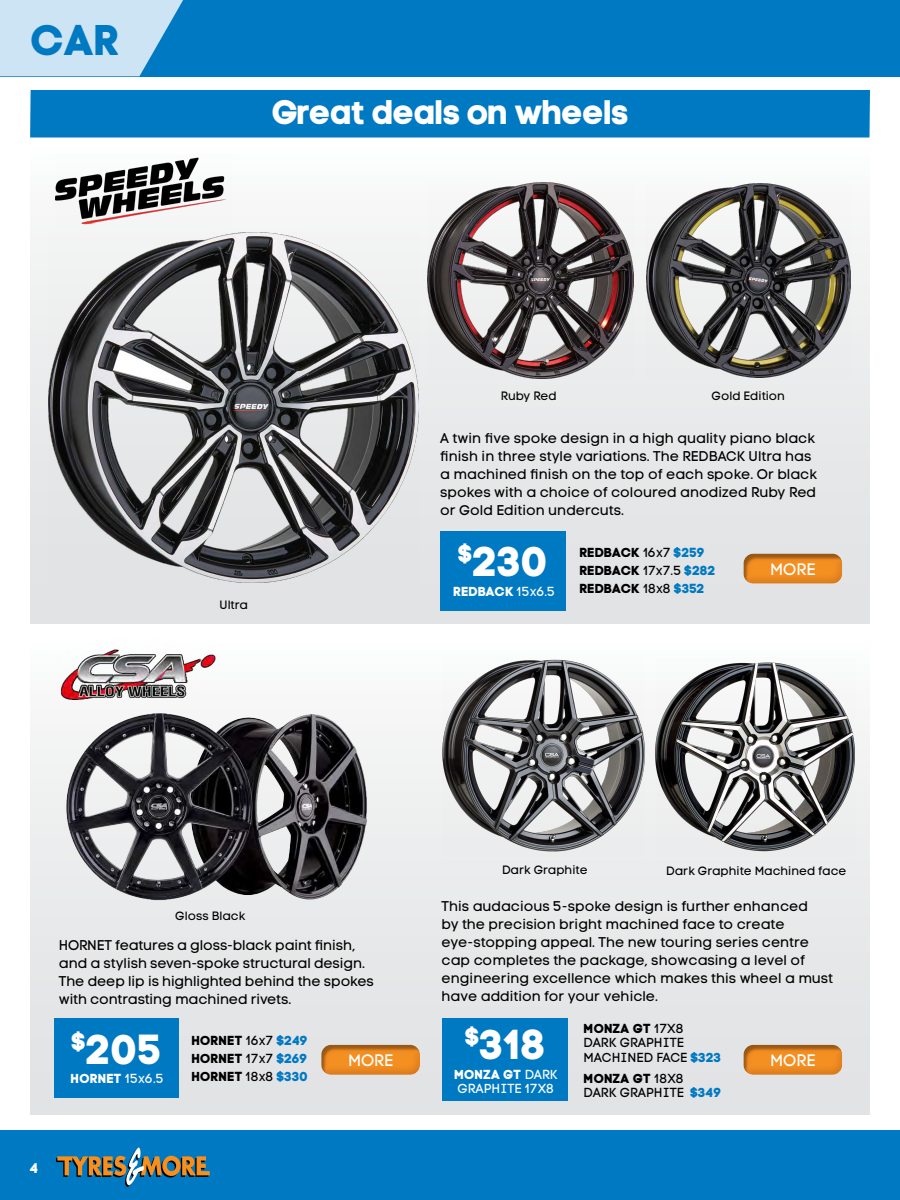
<style>
.page{position:relative;width:900px;height:1200px;background:#fff}
.page>*{position:absolute;margin:0;border:0;box-sizing:border-box;transform-origin:0 0}
.t1{font:42.5px "Code Pro Bold LC";color:#0079c3}
.t2{font:41.5px "Code Pro Bold LC";letter-spacing:.015em;color:#fff}
.t3{font:34px "Code Pro Bold LC";letter-spacing:-.025em;color:#fff}
.t4{font:16.45px "Code Pro LC";color:#fff}
.t5{font:14px/18px "Code Pro LC";color:#000}
.t6{font:14px "Code Pro Bold LC";color:#fff}
.t7{font:13px/18px "Code Pro Bold LC";color:#000}
.t8{font:13px/14.5px "Code Pro LC";color:#000}
.t9{font:13px "Code Pro Bold LC";color:#fff}
.t10{font:13px "Code Pro LC";color:#fff}
.t11{font:12px "Code Pro LC";color:#000}
.s1{font-family:"Code Pro LC"}
.s2{color:#0079c3}
.s3{font-family:"Code Pro Bold LC";color:#0079c3}
</style>
<div class="page">
<div style="left:0;top:1130px;width:900px;height:70px;background:#0079c3"></div>
<svg style="left:56px;top:1148px;width:154px;height:39px"></svg>
<div style="left:30px;top:145px;width:840px;height:479px;background:linear-gradient(to bottom,#f9f9f9,#dfe0e1)"></div>
<img style="left:55px;top:155px;width:177px;height:76px">
<img style="left:49px;top:233px;width:370px;height:349px">
<img style="left:427px;top:183px;width:207px;height:195px">
<img style="left:646px;top:184px;width:204px;height:193px">
<div style="left:0;top:0;width:900px;height:76px;background:#0079c3"></div>
<div style="left:30px;top:640px;width:840px;height:474px;background:linear-gradient(to bottom,#fafafa,#dee0e1)"></div>
<img style="left:55px;top:640px;width:166px;height:72px">
<img style="left:442px;top:655px;width:202px;height:202px">
<img style="left:655px;top:657px;width:200px;height:200px">
<div style="left:440px;top:531px;width:125px;height:80px;background:#0079c3"></div>
<div style="left:442px;top:1019px;width:125px;height:82px;background:#0079c3"></div>
<div style="left:54px;top:1018px;width:125px;height:80px;background:#0079c3"></div>
<img style="left:60px;top:712px;width:315px;height:191px">
<div style="left:30px;top:90px;width:840px;height:48px;background:#0079c3"></div>
<svg style="left:0;top:0;width:183px;height:76px"></svg>
<div style="left:735px;top:547px;width:116px;height:37px;background:#000;opacity:.3"></div>
<div style="left:735px;top:1038px;width:116px;height:37px;background:#000;opacity:.3"></div>
<div style="left:313px;top:1038px;width:115px;height:37px;background:#000;opacity:.3"></div>
<h1 class="t1" style="left:30px;top:14px;width:91px">CAR</h1>
<h3 class="t3" style="left:272px;top:92px;width:359px">Great deals on wheels</h3>
<p class="t11" style="left:219px;top:598px;width:30px">Ultra</p>
<p class="t11" style="left:501px;top:389px;width:57px">Ruby Red</p>
<p class="t11" style="left:712px;top:389px;width:75px">Gold Edition</p>
<p class="t5" style="left:440px;top:429px;width:379px">A twin five spoke design in a high quality piano black finish in three style variations. The REDBACK Ultra has a machined finish on the top of each spoke. Or black spokes with a choice of coloured anodized Ruby Red or Gold Edition undercuts.</p>
<h2 class="t2" style="left:458px;top:536px;width:92px"><sup>$</sup>230</h2>
<p class="t9" style="left:453px;top:583px;width:103px">REDBACK <span class="s1">15x6.5</span></p>
<p class="t7" style="left:579px;top:543px;width:138px">REDBACK <span class="s1">16x7</span> <span class="s2">$259<br></span>REDBACK <span class="s1">17x7.5</span> <span class="s2">$282<br></span>REDBACK <span class="s1">18x8</span> <span class="s2">$352</span></p>
<p class="t4" style="left:770px;top:559px;width:47px">MORE</p>
<p class="t11" style="left:502px;top:863px;width:87px">Dark Graphite</p>
<p class="t11" style="left:666px;top:863px;width:182px">Dark Graphite Machined face</p>
<p class="t5" style="left:442px;top:897px;width:393px">This audacious 5-spoke design is further enhanced<br>by the precision bright machined face to create eye-stopping appeal. The new touring series centre cap completes the package, showcasing a level of engineering excellence which makes this wheel a must have addition for your vehicle.</p>
<p class="t7" style="left:584px;top:1019px;width:102px">MONZA GT <span class="s1">17X8</span></p>
<p class="t8" style="left:584px;top:1036px;width:139px">DARK GRAPHITE<br>MACHINED FACE <span class="s3">$323</span></p>
<p class="t7" style="left:584px;top:1069px;width:102px">MONZA GT <span class="s1">18X8</span></p>
<p class="t8" style="left:584px;top:1086px;width:139px">DARK GRAPHITE <span class="s3">$349</span></p>
<p class="t11" style="left:175px;top:909px;width:72px">Gloss Black</p>
<p class="t5" style="left:59px;top:936px;width:316px">HORNET features a gloss-black paint finish, and a stylish seven-spoke structural design.<br>The deep lip is highlighted behind the spokes with contrasting machined rivets.</p>
<p class="t7" style="left:191px;top:1031px;width:118px;text-align:justify">HORNET <span class="s1">16x7</span> <span class="s2">$249<br></span>HORNET <span class="s1">17x7</span> <span class="s2">$269<br></span>HORNET <span class="s1">18x8</span> <span class="s2">$330</span></p>
<h2 class="t2" style="left:466px;top:1019px;width:82px"><sup>$</sup>318</h2>
<p class="t9" style="left:454px;top:1066px;width:105px">MONZA GT <span class="s1">DARK</span></p>
<p class="t10" style="left:457px;top:1081px;width:98px">GRAPHITE 17X8</p>
<h2 class="t2" style="left:72px;top:1024px;width:92px"><sup>$</sup>205</h2>
<p class="t9" style="left:71px;top:1070px;width:95px">HORNET <span class="s1">15x6.5</span></p>
<p class="t4" style="left:348px;top:1050px;width:47px">MORE</p>
<p class="t4" style="left:770px;top:1050px;width:47px">MORE</p>
<p class="t6" style="left:30px;top:1159px;width:10px">4</p>
</div>
